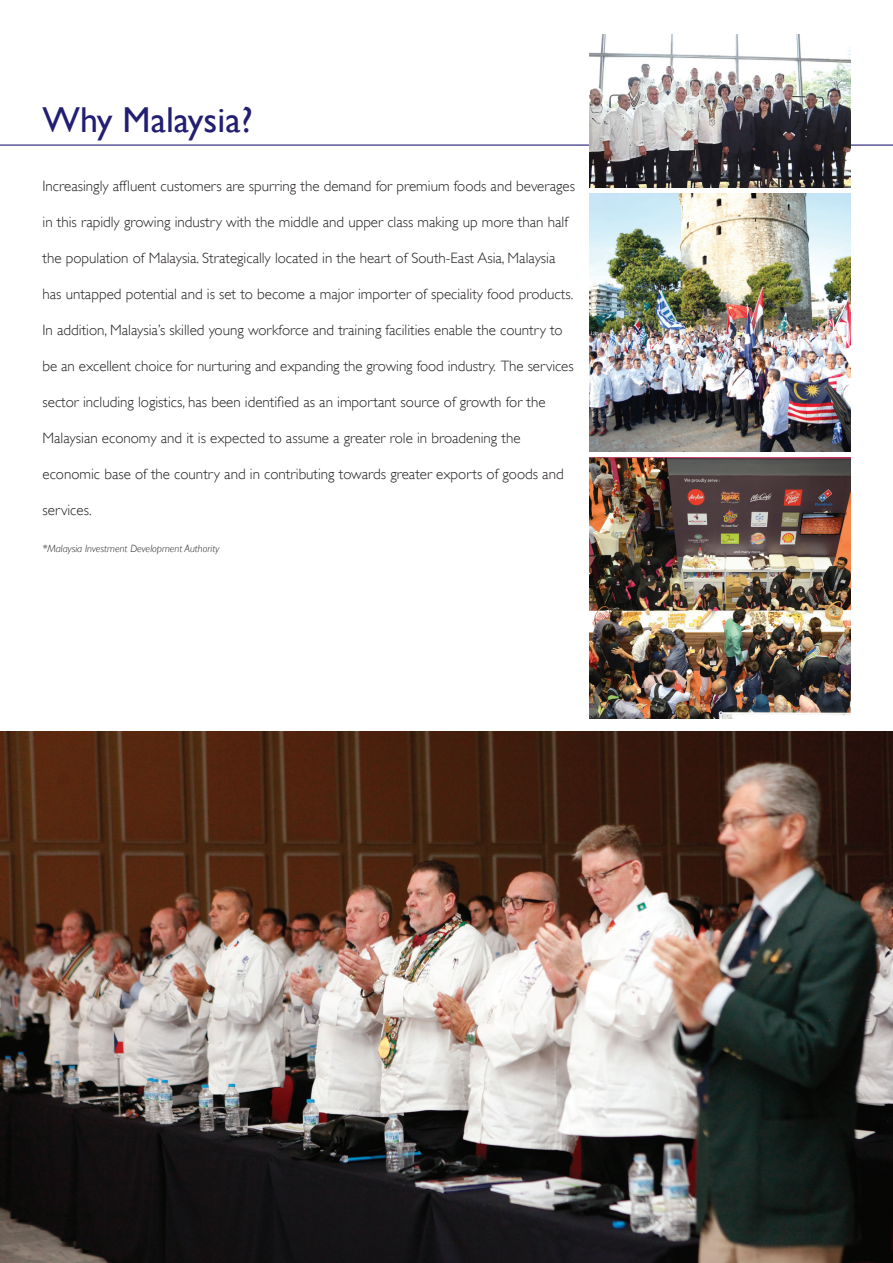
<style>
.page{position:relative;width:893px;height:1263px;background:#fff}
.page>*{position:absolute;margin:0;border:0;box-sizing:border-box;transform-origin:0 0}
.t1{font:36px "Gill Sans";color:#221e72}
.t2{font:300 15px "Gill Sans";color:#231f20}
.t3{font:italic 300 10.5px "Gill Sans";color:#231f20}
</style>
<div class="page">
<hr style="left:0;top:145px;width:893px;height:1px;background:#221e72">
<img style="left:590px;top:458px;width:260px;height:261px">
<img style="left:0;top:731px;width:893px;height:532px">
<img style="left:590px;top:34px;width:260px;height:154px">
<img style="left:590px;top:194px;width:260px;height:257px">
<h1 class="t1" style="left:43px;top:98px;width:212px">Why Malaysia?</h1>
<p class="t2" style="left:43px;top:177px;width:534px">Increasingly affluent customers are spurring the demand for premium foods and beverages</p>
<p class="t2" style="left:43px;top:213px;width:527px">in this rapidly growing industry with the middle and upper class making up more than half</p>
<p class="t2" style="left:43px;top:249px;width:514px">the population of Malaysia. Strategically located in the heart of South-East Asia, Malaysia</p>
<p class="t2" style="left:43px;top:285px;width:532px">has untapped potential and is set to become a major importer of speciality food products.</p>
<p class="t2" style="left:43px;top:321px;width:522px">In addition, Malaysia’s skilled young workforce and training facilities enable the country to</p>
<p class="t2" style="left:43px;top:357px;width:533px">be an excellent choice for nurturing and expanding the growing food industry. The services</p>
<p class="t2" style="left:43px;top:393px;width:505px">sector including logistics, has been identified as an important source of growth for the</p>
<p class="t2" style="left:43px;top:429px;width:480px">Malaysian economy and it is expected to assume a greater role in broadening the</p>
<p class="t2" style="left:43px;top:465px;width:523px">economic base of the country and in contributing towards greater exports of goods and</p>
<p class="t2" style="left:43px;top:501px;width:51px">services.</p>
<p class="t3" style="left:43px;top:542px;width:178px">*Malaysia Investment Development Authority</p>
</div>
